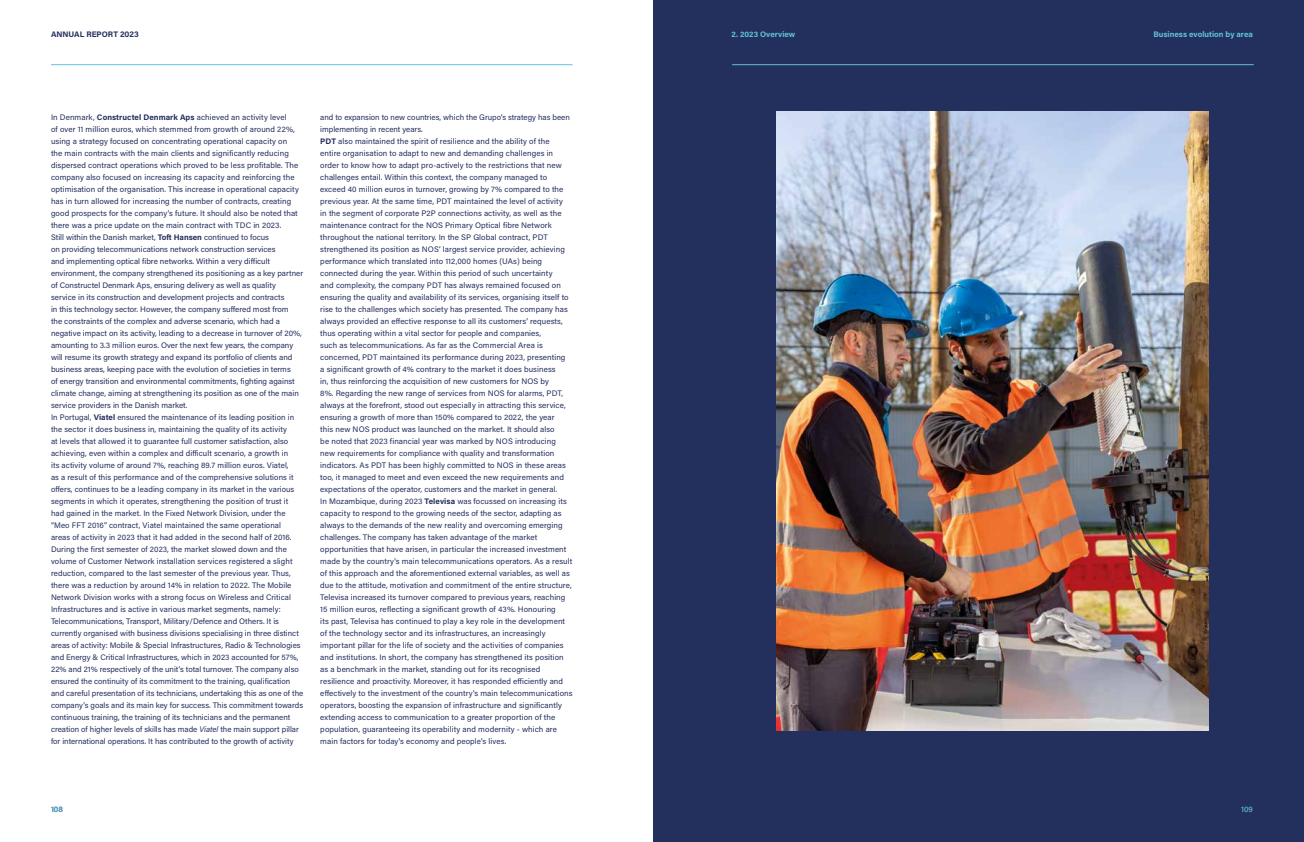
<style>
.page{position:relative;width:1304px;height:842px;background:#fff}
.page>*{position:absolute;margin:0;border:0;box-sizing:border-box;transform-origin:0 0}
.t1{font:8px/12px "Acumin Pro";letter-spacing:.01em;color:#232f5d}
.t2{font:700 8px "Acumin Pro";color:#61c3d9}
.t3{font:700 8px "Acumin Pro";color:#232f5d}
.t4{font:500 8px "Acumin Pro";color:#61c3d9}
.s1{font-weight:700}
.s2{font-style:italic}
</style>
<div class="page">
<div style="left:653px;top:0;width:651px;height:842px;background:#232f5d"></div>
<img style="left:776px;top:111px;width:432px;height:620px">
<hr style="left:732px;top:64px;width:522px;height:1px;background:#fff">
<hr style="left:51px;top:64px;width:522px;height:1px;background:#61c3d9">
<p class="t3" style="left:51px;top:28px;width:89px">ANNUAL REPORT 2023</p>
<p class="t2" style="left:731px;top:28px;width:66px">2. 2023 Overview</p>
<p class="t1" style="left:51px;top:111px;width:254px">In Denmark, <span class="s1">Constructel Denmark Aps</span> achieved an activity level<br>of over 11 million euros, which stemmed from growth of around 22%, using a strategy focused on concentrating operational capacity on<br>the main contracts with the main clients and significantly reducing dispersed contract operations which proved to be less profitable. The company also focused on increasing its capacity and reinforcing the optimisation of the organisation. This increase in operational capacity has in turn allowed for increasing the number of contracts, creating good prospects for the company’s future. It should also be noted that there was a price update on the main contract with TDC in 2023.<br>Still within the Danish market, <span class="s1">Toft Hansen</span> continued to focus<br>on providing telecommunications network construction services<br>and implementing optical fibre networks. Within a very difficult environment, the company strengthened its positioning as a key partner of Constructel Denmark Aps, ensuring delivery as well as quality<br>service in its construction and development projects and contracts<br>in this technology sector. However, the company suffered most from<br>the constraints of the complex and adverse scenario, which had a negative impact on its activity, leading to a decrease in turnover of 20%, amounting to 3.3 million euros. Over the next few years, the company will resume its growth strategy and expand its portfolio of clients and business areas, keeping pace with the evolution of societies in terms<br>of energy transition and environmental commitments, fighting against climate change, aiming at strengthening its position as one of the main service providers in the Danish market.<br>In Portugal, <span class="s1">Viatel</span> ensured the maintenance of its leading position in the sector it does business in, maintaining the quality of its activity<br>at levels that allowed it to guarantee full customer satisfaction, also achieving, even within a complex and difficult scenario, a growth in<br>its activity volume of around 7%, reaching 89.7 million euros. Viatel,<br>as a result of this performance and of the comprehensive solutions it offers, continues to be a leading company in its market in the various segments in which it operates, strengthening the position of trust it had gained in the market. In the Fixed Network Division, under the “Meo FFT 2016” contract, Viatel maintained the same operational<br>areas of activity in 2023 that it had added in the second half of 2016.<br>During the first semester of 2023, the market slowed down and the volume of Customer Network installation services registered a slight reduction, compared to the last semester of the previous year. Thus, there was a reduction by around 14% in relation to 2022. The Mobile Network Division works with a strong focus on Wireless and Critical Infrastructures and is active in various market segments, namely:<br>Telecommunications, Transport, Military/Defence and Others. It is currently organised with business divisions specialising in three distinct areas of activity: Mobile &amp; Special Infrastructures, Radio &amp; Technologies and Energy &amp; Critical Infrastructures, which in 2023 accounted for 57%, 22% and 21% respectively of the unit's total turnover. The company also ensured the continuity of its commitment to the training, qualification and careful presentation of its technicians, undertaking this as one of the company’s goals and its main key for success. This commitment towards continuous training, the training of its technicians and the permanent creation of higher levels of skills has made <span class="s2">Viatel</span> the main support pillar for international operations. It has contributed to the growth of activity</p>
<p class="t1" style="left:320px;top:111px;width:254px">and to expansion to new countries, which the Grupo's strategy has been implementing in recent years.<br><span class="s1">PDT</span> also maintained the spirit of resilience and the ability of the<br>entire organisation to adapt to new and demanding challenges in order to know how to adapt pro-actively to the restrictions that new challenges entail. Within this context, the company managed to exceed 40 million euros in turnover, growing by 7% compared to the previous year. At the same time, PDT maintained the level of activity<br>in the segment of corporate P2P connections activity, as well as the maintenance contract for the NOS Primary Optical fibre Network throughout the national territory. In the SP Global contract, PDT strengthened its position as NOS’ largest service provider, achieving performance which translated into 112,000 homes (UAs) being connected during the year. Within this period of such uncertainty<br>and complexity, the company PDT has always remained focused on ensuring the quality and availability of its services, organising itself to rise to the challenges which society has presented. The company has always provided an effective response to all its customers’ requests, thus operating within a vital sector for people and companies,<br>such as telecommunications. As far as the Commercial Area is concerned, PDT maintained its performance during 2023, presenting<br>a significant growth of 4% contrary to the market it does business<br>in, thus reinforcing the acquisition of new customers for NOS by<br>8%. Regarding the new range of services from NOS for alarms, PDT, always at the forefront, stood out especially in attracting this service, ensuring a growth of more than 150% compared to 2022, the year<br>this new NOS product was launched on the market. It should also<br>be noted that 2023 financial year was marked by NOS introducing new requirements for compliance with quality and transformation indicators. As PDT has been highly committed to NOS in these areas too, it managed to meet and even exceed the new requirements and expectations of the operator, customers and the market in general.<br>In Mozambique, during 2023 <span class="s1">Televisa</span> was focussed on increasing its capacity to respond to the growing needs of the sector, adapting as always to the demands of the new reality and overcoming emerging challenges. The company has taken advantage of the market opportunities that have arisen, in particular the increased investment made by the country's main telecommunications operators. As a result of this approach and the aforementioned external variables, as well as due to the attitude, motivation and commitment of the entire structure, Televisa increased its turnover compared to previous years, reaching 15 million euros, reflecting a significant growth of 43%. Honouring<br>its past, Televisa has continued to play a key role in the development of the technology sector and its infrastructures, an increasingly important pillar for the life of society and the activities of companies and institutions. In short, the company has strengthened its position as a benchmark in the market, standing out for its recognised resilience and proactivity. Moreover, it has responded efficiently and effectively to the investment of the country's main telecommunications operators, boosting the expansion of infrastructure and significantly extending access to communication to a greater proportion of the population, guaranteeing its operability and modernity - which are main factors for today's economy and people's lives.</p>
<p class="t4" style="left:51px;top:803px;width:13px">108</p>
<p class="t2" style="left:1153px;top:28px;width:101px">Business evolution by area</p>
<p class="t4" style="left:1241px;top:803px;width:13px">109</p>
</div>
